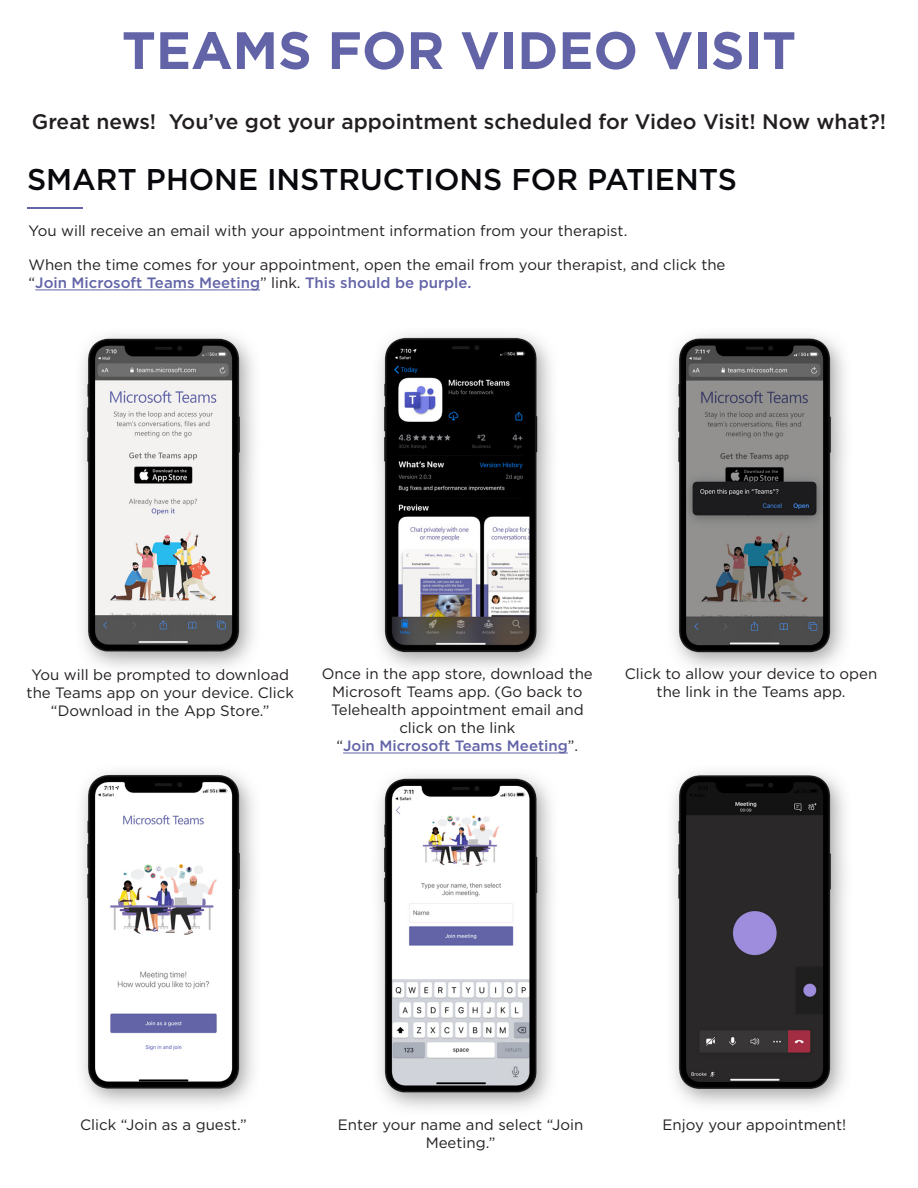
<style>
.page{position:relative;width:918px;height:1188px;background:#fff}
.page>*{position:absolute;margin:0;border:0;box-sizing:border-box;transform-origin:0 0}
.t1{font:700 52.5px "Gotham";color:#6264a7}
.t2{font:500 30px "Gotham";color:#08080d}
.t3{font:500 21px "Gotham";color:#231f20}
.t4{font:15px/18px "Gotham";color:#231f20;text-align:center}
.t5{font:500 15px "Gotham";color:#6264a7}
.s1{font-weight:400;color:#231f20}
</style>
<div class="page">
<hr style="left:35px;top:290px;width:225px;height:1px;background:#6264a7">
<img style="left:82px;top:334px;width:172px;height:334px">
<img style="left:379px;top:334px;width:173px;height:334px">
<img style="left:673px;top:334px;width:173px;height:334px">
<img style="left:82px;top:771px;width:172px;height:334px">
<img style="left:343px;top:752px;width:225px;height:357px">
<hr style="left:343px;top:753px;width:225px;height:1px;background:#6264a7">
<hr style="left:27px;top:207px;width:56px;height:2px;background:#6264a7">
<img style="left:673px;top:771px;width:173px;height:334px">
<div style="left:745px;top:923px;width:18px;height:18px;background:#9e8ddc;border-radius:50%"></div>
<div style="left:804px;top:985px;width:10px;height:10px;background:#9e8ddc;border-radius:50%"></div>
<p class="t1" style="left:122px;top:16px;width:676px">TEAMS FOR VIDEO VISIT</p>
<p class="t3" style="left:32px;top:108px;width:856px">Great news! You’ve got your appointment scheduled for Video Visit! Now what?!</p>
<p class="t2" style="left:27px;top:160px;width:711px">SMART PHONE INSTRUCTIONS FOR PATIENTS</p>
<p class="t4" style="left:29px;top:221px;width:600px">You will receive an email with your appointment information from your therapist.</p>
<p class="t4" style="left:29px;top:256px;width:698px">When the time comes for your appointment, open the email from your therapist, and click the</p>
<p class="t5" style="left:29px;top:273px;width:444px"><span class="s1">“</span>Join Microsoft Teams Meeting<span class="s1">” link.</span> This should be purple.</p>
<p class="t4" style="left:27px;top:665px;width:269px">You will be prompted to download the Teams app on your device. Click “Download in the App Store.”</p>
<p class="t4" style="left:322px;top:665px;width:273px">Once in the app store, download the<br>Microsoft Teams app. (Go back to<br>Telehealth appointment email and click on the link</p>
<p class="t5" style="left:336px;top:736px;width:243px"><span class="s1">“</span>Join Microsoft Teams Meeting<span class="s1">”.</span></p>
<p class="t4" style="left:625px;top:665px;width:254px">Click to allow your device to open the link in the Teams app.</p>
<p class="t4" style="left:80px;top:1115px;width:168px">Click “Join as a guest.”</p>
<p class="t4" style="left:338px;top:1115px;width:247px">Enter your name and select “Join<br>Meeting.”</p>
<p class="t4" style="left:663px;top:1115px;width:185px">Enjoy your appointment!</p>
</div>
